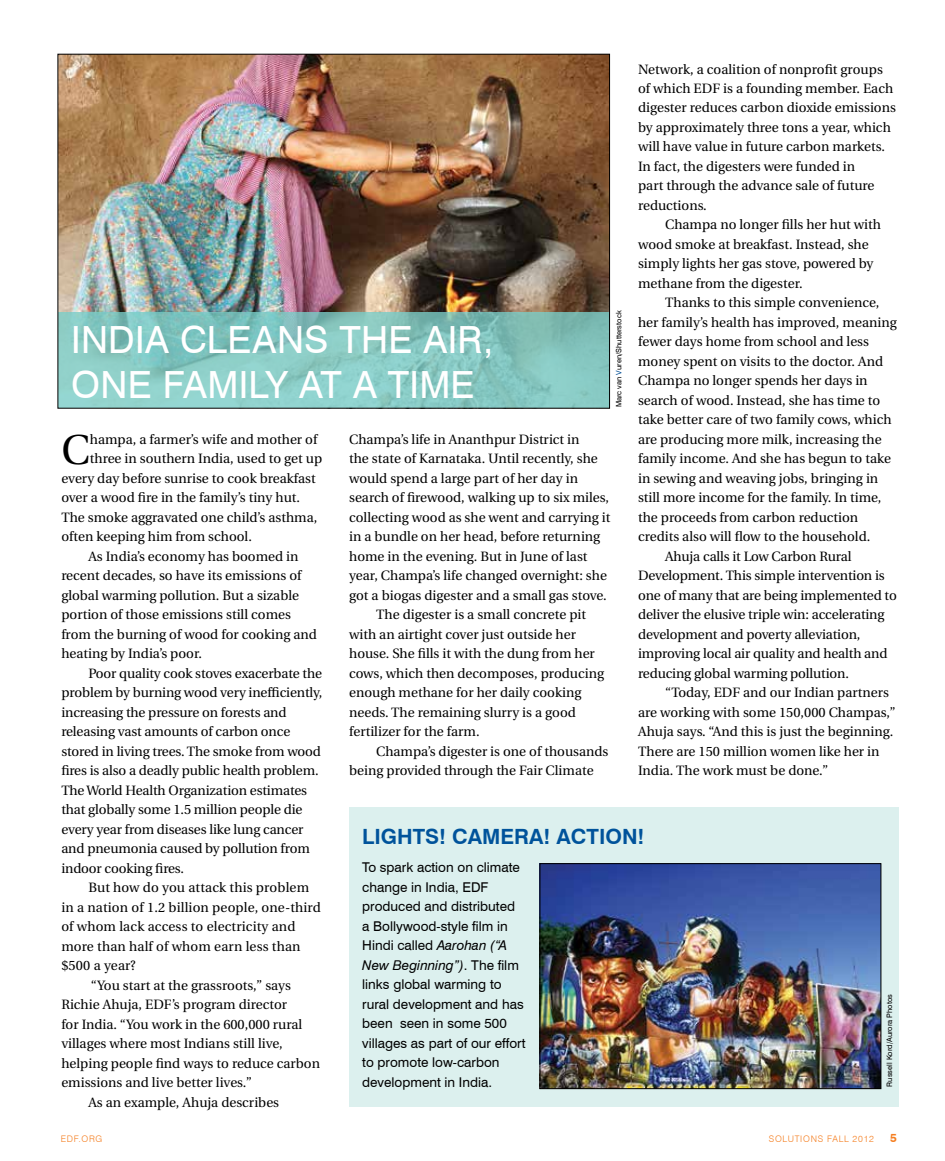
<style>
.page{position:relative;width:945px;height:1161px;background:#fff}
.page>*{position:absolute;margin:0;border:0;box-sizing:border-box;transform-origin:0 0}
.t1{font:41.7px "Utopia";color:#000}
.t2{font:37.5px/45px "Swiss 721 BT";letter-spacing:.005em;color:#fff}
.t3{font:700 21px "Swiss 721 BT";color:#00539b}
.t4{font:13.5px/19.5px "Utopia";color:#000}
.t5{font:13.5px/19.5px "Swiss 721 BT";color:#000}
.t6{font:700 12px "Swiss 721 BT";color:#f57e20}
.t7{font:300 9px "Swiss 721 BT";letter-spacing:.08em;color:#f57e20}
.t8{font:7.5px "Swiss 721 BT";color:#000}
.s1{color:#004e95}
.s2{font-style:italic}
</style>
<div class="page">
<img style="left:60px;top:56px;width:548px;height:256px">
<svg style="left:60px;top:312px;width:548px;height:94px;background:#86c7c1"></svg>
<div style="left:349px;top:807px;width:549px;height:300px;background:#dcf0ee"></div>
<img style="left:542px;top:865px;width:337px;height:222px">
<div style="left:540px;top:863px;width:341px;height:226px;border:1px solid #000"></div>
<p class="t4" style="left:638px;top:59px;width:259px">Network, a coalition of nonprofit groups of which EDF is a founding member. Each digester reduces carbon dioxide emissions by approximately three tons a year, which will have value in future carbon markets.<br>In fact, the digesters were funded in<br>part through the advance sale of future reductions.</p>
<p class="t4" style="left:638px;top:215px;width:244px;text-indent:27px">Champa no longer fills her hut with wood smoke at breakfast. Instead, she simply lights her gas stove, powered by methane from the digester.</p>
<p class="t4" style="left:665px;top:293px;width:216px">Thanks to this simple convenience,</p>
<p class="t4" style="left:638px;top:313px;width:260px">her family’s health has improved, meaning</p>
<p class="t4" style="left:638px;top:332px;width:232px">fewer days home from school and less</p>
<p class="t4" style="left:638px;top:352px;width:247px">money spent on visits to the doctor. And</p>
<p class="t4" style="left:638px;top:371px;width:231px">Champa no longer spends her days in</p>
<p class="t4" style="left:638px;top:391px;width:244px">search of wood. Instead, she has time to</p>
<p class="t4" style="left:638px;top:410px;width:255px">take better care of two family cows, which</p>
<p class="t4" style="left:638px;top:430px;width:245px">are producing more milk, increasing the</p>
<p class="t4" style="left:638px;top:449px;width:254px">family income. And she has begun to take</p>
<p class="t4" style="left:638px;top:469px;width:242px">in sewing and weaving jobs, bringing in</p>
<p class="t4" style="left:638px;top:488px;width:245px">still more income for the family. In time,</p>
<p class="t4" style="left:638px;top:508px;width:222px">the proceeds from carbon reduction</p>
<p class="t4" style="left:638px;top:527px;width:234px">credits also will flow to the household.</p>
<p class="t4" style="left:665px;top:547px;width:188px">Ahuja calls it Low Carbon Rural</p>
<p class="t4" style="left:638px;top:566px;width:248px">Development. This simple intervention is</p>
<p class="t4" style="left:638px;top:586px;width:260px">one of many that are being implemented to</p>
<p class="t4" style="left:638px;top:605px;width:248px">deliver the elusive triple win: accelerating</p>
<p class="t4" style="left:638px;top:625px;width:224px">development and poverty alleviation,</p>
<p class="t4" style="left:638px;top:644px;width:251px">improving local air quality and health and</p>
<p class="t4" style="left:638px;top:664px;width:212px">reducing global warming pollution.</p>
<p class="t4" style="left:665px;top:683px;width:225px">“Today, EDF and our Indian partners</p>
<p class="t4" style="left:638px;top:703px;width:259px">are working with some 150,000 Champas,”</p>
<p class="t4" style="left:638px;top:722px;width:257px">Ahuja says. “And this is just the beginning.</p>
<p class="t4" style="left:638px;top:742px;width:243px">There are 150 million women like her in</p>
<p class="t4" style="left:638px;top:761px;width:192px">India. The work must be done.”</p>
<p class="t8" style="left:614px;top:407px;width:98px;rotate:-90deg">Marc van <span class="s1">V</span>uren/Shutterstock</p>
<h2 class="t2" style="left:71px;top:317px;width:424px">India cleans the air, one family at a time</h2>
<h1 class="t1" style="left:61px;top:426px;width:30px">C</h1>
<p class="t4" style="left:90px;top:430px;width:229px">hampa, a farmer’s wife and mother of</p>
<p class="t4" style="left:349px;top:430px;width:232px">Champa’s life in Ananthpur District in</p>
<p class="t4" style="left:349px;top:449px;width:250px">the state of Karnataka. Until recently, she</p>
<p class="t4" style="left:349px;top:469px;width:230px">would spend a large part of her day in</p>
<p class="t4" style="left:349px;top:488px;width:262px">search of firewood, walking up to six miles,</p>
<p class="t4" style="left:349px;top:508px;width:263px">collecting wood as she went and carrying it</p>
<p class="t4" style="left:349px;top:527px;width:253px">in a bundle on her head, before returning</p>
<p class="t4" style="left:349px;top:547px;width:240px">home in the evening. But in June of last</p>
<p class="t4" style="left:349px;top:566px;width:259px">year, Champa’s life changed overnight: she</p>
<p class="t4" style="left:349px;top:586px;width:259px">got a biogas digester and a small gas stove.</p>
<p class="t4" style="left:376px;top:605px;width:212px">The digester is a small concrete pit</p>
<p class="t4" style="left:349px;top:625px;width:228px">with an airtight cover just outside her</p>
<p class="t4" style="left:349px;top:644px;width:247px">house. She fills it with the dung from her</p>
<p class="t4" style="left:349px;top:664px;width:256px">cows, which then decomposes, producing</p>
<p class="t4" style="left:349px;top:683px;width:234px">enough methane for her daily cooking</p>
<p class="t4" style="left:349px;top:703px;width:228px">needs. The remaining slurry is a good</p>
<p class="t4" style="left:349px;top:722px;width:132px">fertilizer for the farm.</p>
<p class="t4" style="left:376px;top:742px;width:234px">Champa’s digester is one of thousands</p>
<p class="t4" style="left:349px;top:761px;width:246px">being provided through the Fair Climate</p>
<p class="t4" style="left:90px;top:449px;width:234px">three in southern India, used to get up</p>
<p class="t4" style="left:61px;top:469px;width:256px">every day before sunrise to cook breakfast</p>
<p class="t4" style="left:61px;top:488px;width:240px">over a wood fire in the family’s tiny hut.</p>
<p class="t4" style="left:61px;top:508px;width:258px">The smoke aggravated one child’s asthma,</p>
<p class="t4" style="left:61px;top:527px;width:192px">often keeping him from school.</p>
<p class="t4" style="left:88px;top:547px;width:212px">As India’s economy has boomed in</p>
<p class="t4" style="left:61px;top:566px;width:242px">recent decades, so have its emissions of</p>
<p class="t4" style="left:61px;top:586px;width:239px">global warming pollution. But a sizable</p>
<p class="t4" style="left:61px;top:605px;width:231px">portion of those emissions still comes</p>
<p class="t4" style="left:61px;top:625px;width:257px">from the burning of wood for cooking and</p>
<p class="t4" style="left:61px;top:644px;width:142px">heating by India’s poor.</p>
<p class="t4" style="left:88px;top:664px;width:235px">Poor quality cook stoves exacerbate the</p>
<p class="t4" style="left:61px;top:683px;width:263px">problem by burning wood very inefficiently,</p>
<p class="t4" style="left:61px;top:703px;width:227px">increasing the pressure on forests and</p>
<p class="t4" style="left:61px;top:722px;width:231px">releasing vast amounts of carbon once</p>
<p class="t4" style="left:61px;top:742px;width:261px">stored in living trees. The smoke from wood</p>
<p class="t4" style="left:61px;top:761px;width:259px">fires is also a deadly public health problem.</p>
<p class="t4" style="left:61px;top:781px;width:247px">The World Health Organization estimates</p>
<p class="t4" style="left:61px;top:800px;width:243px">that globally some 1.5 million people die</p>
<p class="t4" style="left:61px;top:820px;width:244px">every year from diseases like lung cancer</p>
<p class="t4" style="left:61px;top:839px;width:250px">and pneumonia caused by pollution from</p>
<p class="t4" style="left:61px;top:859px;width:124px">indoor cooking fires.</p>
<p class="t4" style="left:88px;top:878px;width:222px">But how do you attack this problem</p>
<p class="t4" style="left:61px;top:898px;width:261px">in a nation of 1.2 billion people, one-third</p>
<p class="t4" style="left:61px;top:917px;width:236px">of whom lack access to electricity and</p>
<p class="t4" style="left:61px;top:937px;width:241px">more than half of whom earn less than</p>
<p class="t4" style="left:61px;top:956px;width:76px">$500 a year?</p>
<p class="t4" style="left:91px;top:976px;width:202px">“You start at the grassroots,” says</p>
<p class="t4" style="left:61px;top:995px;width:227px">Richie Ahuja, EDF’s program director</p>
<p class="t4" style="left:61px;top:1015px;width:243px">for India. “You work in the 600,000 rural</p>
<p class="t4" style="left:61px;top:1034px;width:223px">villages where most Indians still live,</p>
<p class="t4" style="left:61px;top:1054px;width:260px">helping people find ways to reduce carbon</p>
<p class="t4" style="left:61px;top:1073px;width:192px">emissions and live better lives.”</p>
<p class="t4" style="left:88px;top:1093px;width:192px">As an example, Ahuja describes</p>
<h3 class="t3" style="left:362px;top:823px;width:284px">LIG HTS! CAMERA! ACTI ON!</h3>
<p class="t5" style="left:362px;top:857px;width:165px">To spark action on climate change in I ndia, EDF produced and distributed a Bollywood-style film in<br>Hindi called <span class="s2">Aarohan (“A<br>New Beginning”)</span>. The film links global warming to rural development and has been seen in some 500 villages as part of our effort to promote low-carbon development in I ndia.</p>
<p class="t8" style="left:885px;top:1087px;width:94px;rotate:-90deg">Russell Kord/Aurora Photos</p>
<p class="t7" style="left:61px;top:1133px;width:43px">EDF.ORG</p>
<p class="t7" style="left:769px;top:1133px;width:107px">SOLUTIONS FALL 2012</p>
<p class="t6" style="left:890px;top:1131px;width:8px">5</p>
</div>
